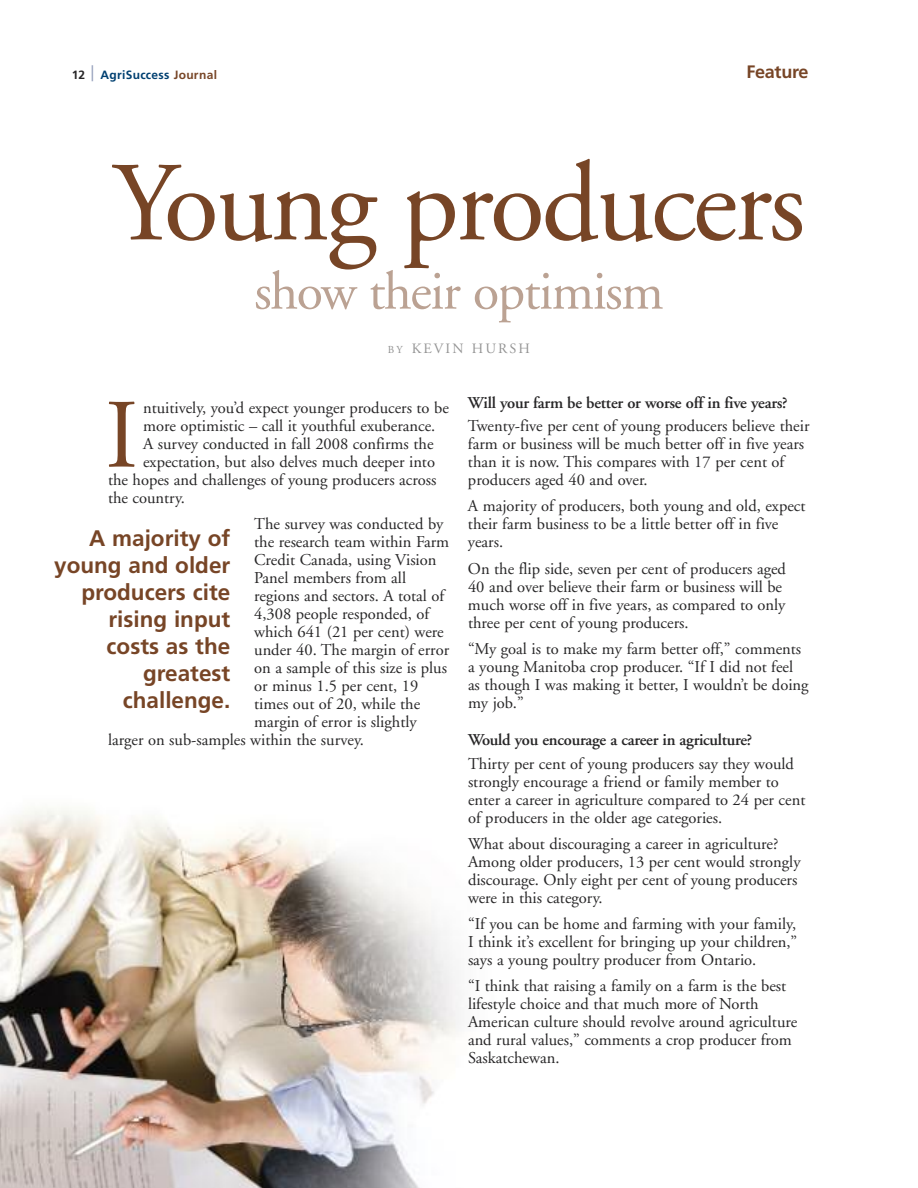
<style>
.page{position:relative;width:918px;height:1188px;background:#fff}
.page>*{position:absolute;margin:0;border:0;box-sizing:border-box;transform-origin:0 0}
.t1{font:112.5px "Adobe Garamond";letter-spacing:-.025em;color:#774526}
.t2{font:97.95px "Adobe Garamond";color:#774526}
.t3{font:54px "Adobe Garamond";letter-spacing:-.025em;color:#bba293}
.t4{font:700 22.5px/27px "Frutiger";color:#774526;text-align:right}
.t5{font:700 18px "Frutiger";letter-spacing:-.015em;color:#774526}
.t6{font:16.5px/18px "Adobe Garamond";color:#272627}
.t7{font:600 16.5px "Adobe Garamond";letter-spacing:-.015em;color:#272627}
.t8{font:14.25px "Adobe Garamond";letter-spacing:.15em;color:#939393}
.t9{font:700 12px "Frutiger";letter-spacing:.025em;color:#004071}
.s1{color:#272627}
.s2{font-size:21px;color:#95a0bc}
.s3{color:#774526}
.s4{font-size:10.65px}
</style>
<div class="page">
<img style="left:0;top:808px;width:459px;height:380px">
<p class="t9" style="left:72px;top:70px;width:147px"><span class="s1">12</span> <span class="s2">|</span> AgriSuccess <span class="s3">Journal</span></p>
<p class="t5" style="left:746px;top:65px;width:64px">Feature</p>
<h1 class="t1" style="left:113px;top:159px;width:694px">Young producers</h1>
<h3 class="t3" style="left:254px;top:270px;width:411px">show their optimism</h3>
<p class="t8" style="left:388px;top:343px;width:144px"><span class="s4">BY</span> KEVIN HURSH</p>
<h2 class="t2" style="left:105px;top:397px;width:35px">I</h2>
<p class="t6" style="left:143px;top:400px;width:307px">ntuitively, you’d expect younger producers to be</p>
<p class="t6" style="left:143px;top:418px;width:294px">more optimistic – call it youthful exuberance.</p>
<p class="t6" style="left:143px;top:436px;width:292px">A survey conducted in fall 2008 confirms the</p>
<p class="t6" style="left:143px;top:454px;width:294px">expectation, but also delves much deeper into</p>
<p class="t6" style="left:108px;top:472px;width:330px">the hopes and challenges of young producers across</p>
<p class="t6" style="left:108px;top:490px;width:79px">the country.</p>
<p class="t6" style="left:254px;top:516px;width:191px">The survey was conducted by</p>
<p class="t6" style="left:254px;top:534px;width:196px">the research team within Farm</p>
<p class="t6" style="left:254px;top:552px;width:184px">Credit Canada, using Vision</p>
<p class="t6" style="left:254px;top:570px;width:153px">Panel members from all</p>
<p class="t6" style="left:254px;top:588px;width:192px">regions and sectors. A total of</p>
<p class="t6" style="left:254px;top:606px;width:176px">4,308 people responded, of</p>
<p class="t6" style="left:254px;top:624px;width:191px">which 641 (21 per cent) were</p>
<p class="t6" style="left:254px;top:642px;width:196px">under 40. The margin of error</p>
<p class="t6" style="left:254px;top:660px;width:194px">on a sample of this size is plus</p>
<p class="t6" style="left:254px;top:678px;width:166px">or minus 1.5 per cent, 19</p>
<p class="t6" style="left:254px;top:696px;width:167px">times out of 20, while the</p>
<p class="t6" style="left:254px;top:714px;width:164px">margin of error is slightly</p>
<p class="t6" style="left:108px;top:732px;width:258px">larger on sub-samples within the survey.</p>
<h3 class="t4" style="left:54px;top:526px;width:177px">A majority of young and older producers cite rising input costs as the greatest challenge.</h3>
<p class="t7" style="left:468px;top:396px;width:321px">Will your farm be better or worse off in five years?</p>
<p class="t6" style="left:468px;top:419px;width:343px">Twenty-five per cent of young producers believe their farm or business will be much better off in five years than it is now. This compares with 17 per cent of producers aged 40 and over.</p>
<p class="t6" style="left:468px;top:499px;width:339px">A majority of producers, both young and old, expect their farm business to be a little better off in five years.</p>
<p class="t6" style="left:468px;top:561px;width:319px">On the flip side, seven per cent of producers aged 40 and over believe their farm or business will be much worse off in five years, as compared to only three per cent of young producers.</p>
<p class="t6" style="left:468px;top:641px;width:342px">“My goal is to make my farm better off,” comments a young Manitoba crop producer. “If I did not feel as though I was making it better, I wouldn’t be doing my job.”</p>
<p class="t7" style="left:468px;top:733px;width:286px">Would you encourage a career in agriculture?</p>
<p class="t6" style="left:468px;top:756px;width:339px">Thirty per cent of young producers say they would strongly encourage a friend or family member to enter a career in agriculture compared to 24 per cent of producers in the older age categories.</p>
<p class="t6" style="left:468px;top:836px;width:334px">What about discouraging a career in agriculture?<br>Among older producers, 13 per cent would strongly discourage. Only eight per cent of young producers were in this category.</p>
<p class="t6" style="left:468px;top:916px;width:331px;text-align:justify">“If you can be home and farming with your family, I think it’s excellent for bringing up your children,” says a young poultry producer from Ontario.</p>
<p class="t6" style="left:468px;top:978px;width:331px">“I think that raising a family on a farm is the best lifestyle choice and that much more of North American culture should revolve around agriculture and rural values,” comments a crop producer from Saskatchewan.</p>
</div>
